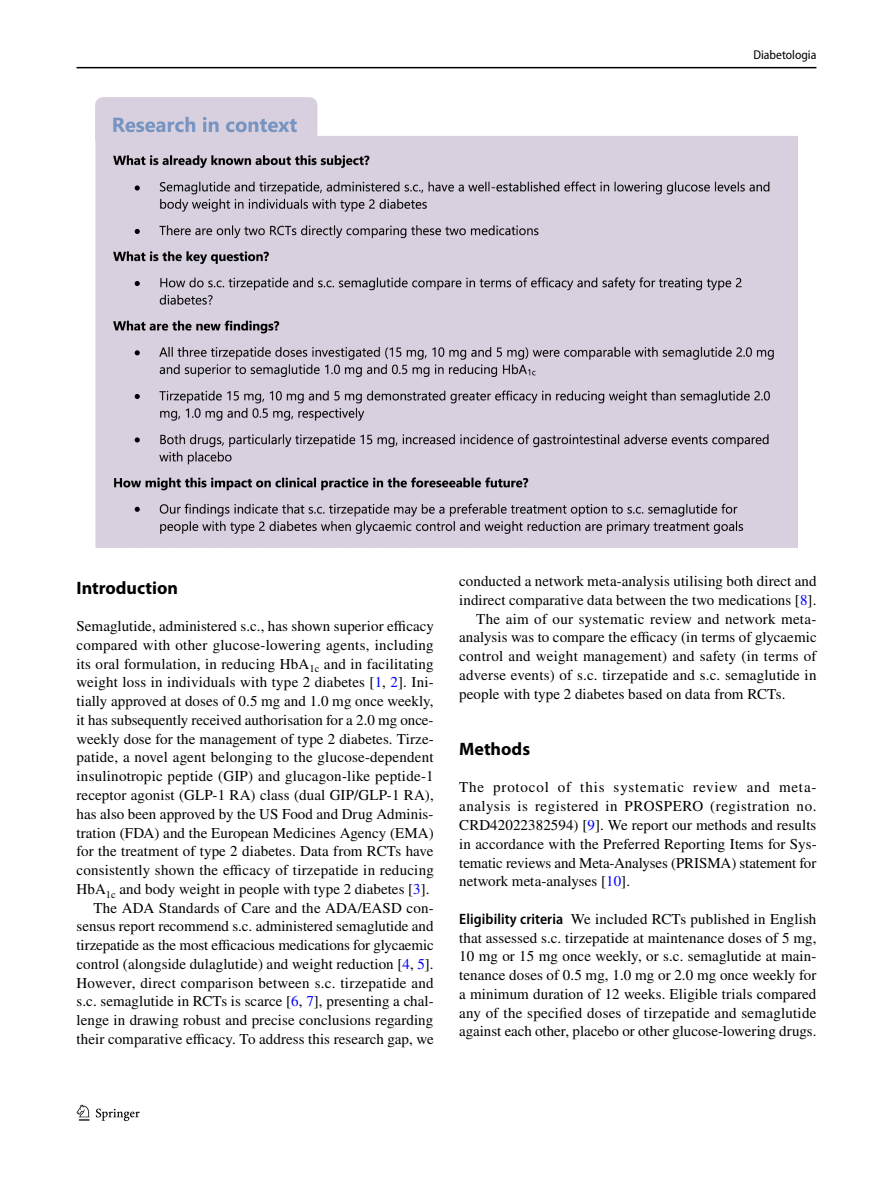
<style>
.page{position:relative;width:893px;height:1187px;background:#fff}
.page>*{position:absolute;margin:0;border:0;box-sizing:border-box;transform-origin:0 0}
.t1{font:700 18px "Myriad Pro";color:#000}
.t2{font:15px/18.8px "STIX";letter-spacing:.005em;color:#000;text-align:justify}
.t3{font:semi-condensed 12.75px "Myriad Pro";color:#000}
.s1{color:#00f}
.s2{font-family:"Myriad Pro";font-weight:600;font-stretch:semi-condensed}
</style>
<div class="page">
<hr style="left:77px;top:67px;width:739px;height:1px;background:#000">
<svg style="left:77px;top:1104px;width:12px;height:16px"></svg>
<svg style="left:96px;top:1108px;width:44px;height:12px"></svg>
<img style="left:96px;top:98px;width:701px;height:450px">
<svg style="left:135px;top:185px;width:5px;height:5px"></svg>
<svg style="left:135px;top:229px;width:5px;height:5px"></svg>
<svg style="left:135px;top:281px;width:5px;height:5px"></svg>
<svg style="left:135px;top:350px;width:5px;height:5px"></svg>
<svg style="left:135px;top:394px;width:5px;height:5px"></svg>
<svg style="left:135px;top:437px;width:5px;height:5px"></svg>
<svg style="left:135px;top:506px;width:5px;height:6px"></svg>
<p class="t3" style="left:753px;top:48px;width:64px">Diabetologia</p>
<p class="t1" style="left:77px;top:575px;width:103px">Introduction</p>
<p class="t2" style="left:77px;top:617px;width:359px;text-align:right">Semaglutide, administered s.c., has shown superior efficacy compared with other glucose-lowering agents, including its oral formulation, in reducing HbA<sub>1c</sub> and in facilitating weight loss in individuals with type 2 diabetes [<span class="s1">1</span>, <span class="s1">2</span>]. Ini&shy;tially approved at doses of 0.5 mg and 1.0 mg once weekly, it has subsequently received authorisation for a 2.0 mg once&shy;weekly dose for the management of type 2 diabetes. Tirze&shy;patide, a novel agent belonging to the glucose-dependent insulinotropic peptide (GIP) and glucagon-like peptide-1 receptor agonist (GLP-1 RA) class (dual GIP/GLP-1 RA), has also been approved by the US Food and Drug Adminis&shy;tration (FDA) and the European Medicines Agency (EMA) for the treatment of type 2 diabetes. Data from RCTs have consistently shown the efficacy of tirzepatide in reducing HbA<sub>1c</sub> and body weight in people with type 2 diabetes [<span class="s1">3</span>].<br>The ADA Standards of Care and the ADA/EASD con&shy;sensus report recommend s.c. administered semaglutide and tirzepatide as the most efficacious medications for glycaemic control (alongside dulaglutide) and weight reduction [<span class="s1">4</span>, <span class="s1">5</span>].<br>However, direct comparison between s.c. tirzepatide and s.c. semaglutide in RCTs is scarce [<span class="s1">6</span>, <span class="s1">7</span>], presenting a chal&shy;lenge in drawing robust and precise conclusions regarding their comparative efficacy. To address this research gap, we</p>
<p class="t2" style="left:459px;top:572px;width:359px">conducted a network meta-analysis utilising both direct and</p>
<p class="t2" style="left:459px;top:591px;width:359px">indirect comparative data between the two medications [<span class="s1">8</span>].</p>
<p class="t2" style="left:476px;top:610px;width:342px">The aim of our systematic review and network meta-</p>
<p class="t2" style="left:459px;top:629px;width:359px">analysis was to compare the efficacy (in terms of glycaemic</p>
<p class="t2" style="left:459px;top:647px;width:359px">control and weight management) and safety (in terms of</p>
<p class="t2" style="left:459px;top:666px;width:359px">adverse events) of s.c. tirzepatide and s.c. semaglutide in</p>
<p class="t2" style="left:459px;top:685px;width:328px">people with type 2 diabetes based on data from RCTs.</p>
<p class="t1" style="left:459px;top:737px;width:72px">Methods</p>
<p class="t2" style="left:459px;top:779px;width:359px">The protocol of this systematic review and meta&shy;analysis is registered in PROSPERO (registration no.<br>CRD42022382594) [<span class="s1">9</span>]. We report our methods and results in accordance with the Preferred Reporting Items for Sys&shy;tematic reviews and Meta-Analyses (PRISMA) statement for network meta-analyses [<span class="s1">10</span>].</p>
<p class="t2" style="left:459px;top:910px;width:359px"><span class="s2">Eligibility criteria</span> We included RCTs published in English that assessed s.c. tirzepatide at maintenance doses of 5 mg, 10 mg or 15 mg once weekly, or s.c. semaglutide at main&shy;tenance doses of 0.5 mg, 1.0 mg or 2.0 mg once weekly for a minimum duration of 12 weeks. Eligible trials compared any of the specified doses of tirzepatide and semaglutide against each other, placebo or other glucose-lowering drugs.</p>
</div>
